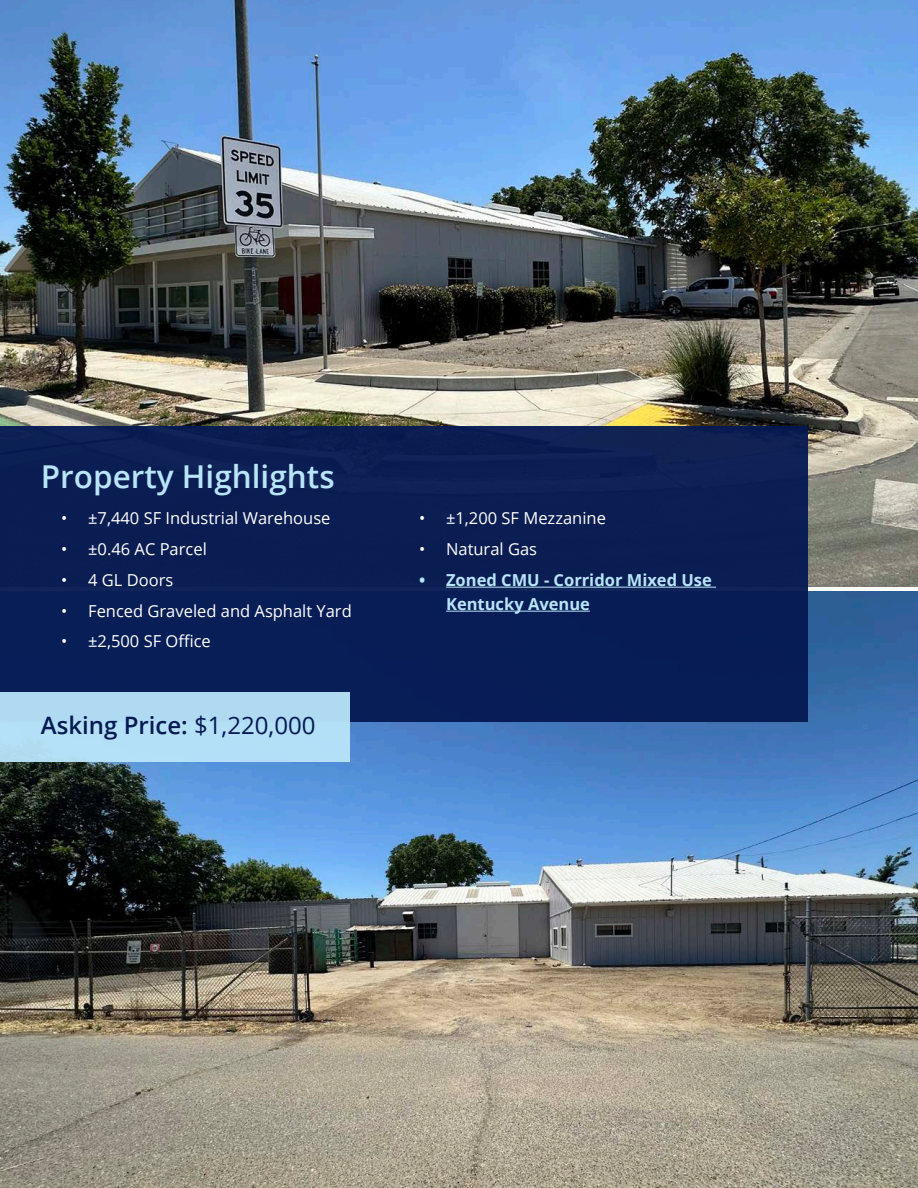
<style>
.page{position:relative;width:918px;height:1188px;background:#fff}
.page>*{position:absolute;margin:0;border:0;box-sizing:border-box;transform-origin:0 0}
.t1{font:600 31.5px "Open Sans";color:#b9e5fa}
.t2{font:600 24px "Open Sans";color:#051952}
.t3{font:16.5px "Open Sans";color:#fff}
.t4{font:700 16.5px/24px "Open Sans";color:#b9e5fa}
.s1{font-weight:400}
</style>
<div class="page">
<img style="left:0;top:592px;width:918px;height:596px">
<img style="left:0;top:0;width:918px;height:587px">
<div style="left:0;top:427px;width:808px;height:295px;background:#051952"></div>
<hr style="left:446px;top:587px;width:270px;height:1px;background:#b9e5fa">
<hr style="left:446px;top:611px;width:144px;height:1px;background:#b9e5fa">
<div style="left:0;top:692px;width:350px;height:69px;background:#b9e5fa"></div>
<h1 class="t1" style="left:41px;top:455px;width:295px">Property Highlights</h1>
<p class="t3" style="left:61px;top:507px;width:271px">• ±7,440 SF Industrial Warehouse</p>
<p class="t3" style="left:61px;top:538px;width:147px">• ±0.46 AC Parcel</p>
<p class="t3" style="left:61px;top:569px;width:114px">• 4 GL Doors</p>
<p class="t3" style="left:61px;top:599px;width:292px">• Fenced Graveled and Asphalt Yard</p>
<p class="t3" style="left:61px;top:630px;width:151px">• ±2,500 SF Office</p>
<h2 class="t2" style="left:41px;top:708px;width:276px">Asking Price: <span class="s1">$1,220,000</span></h2>
<p class="t3" style="left:419px;top:507px;width:188px">• ±1,200 SF Mezzanine</p>
<p class="t3" style="left:419px;top:538px;width:119px">• Natural Gas</p>
<p class="t4" style="left:446px;top:568px;width:267px;text-indent:-27px">• Zoned CMU - Corridor Mixed Use<br>Kentucky Avenue</p>
</div>
